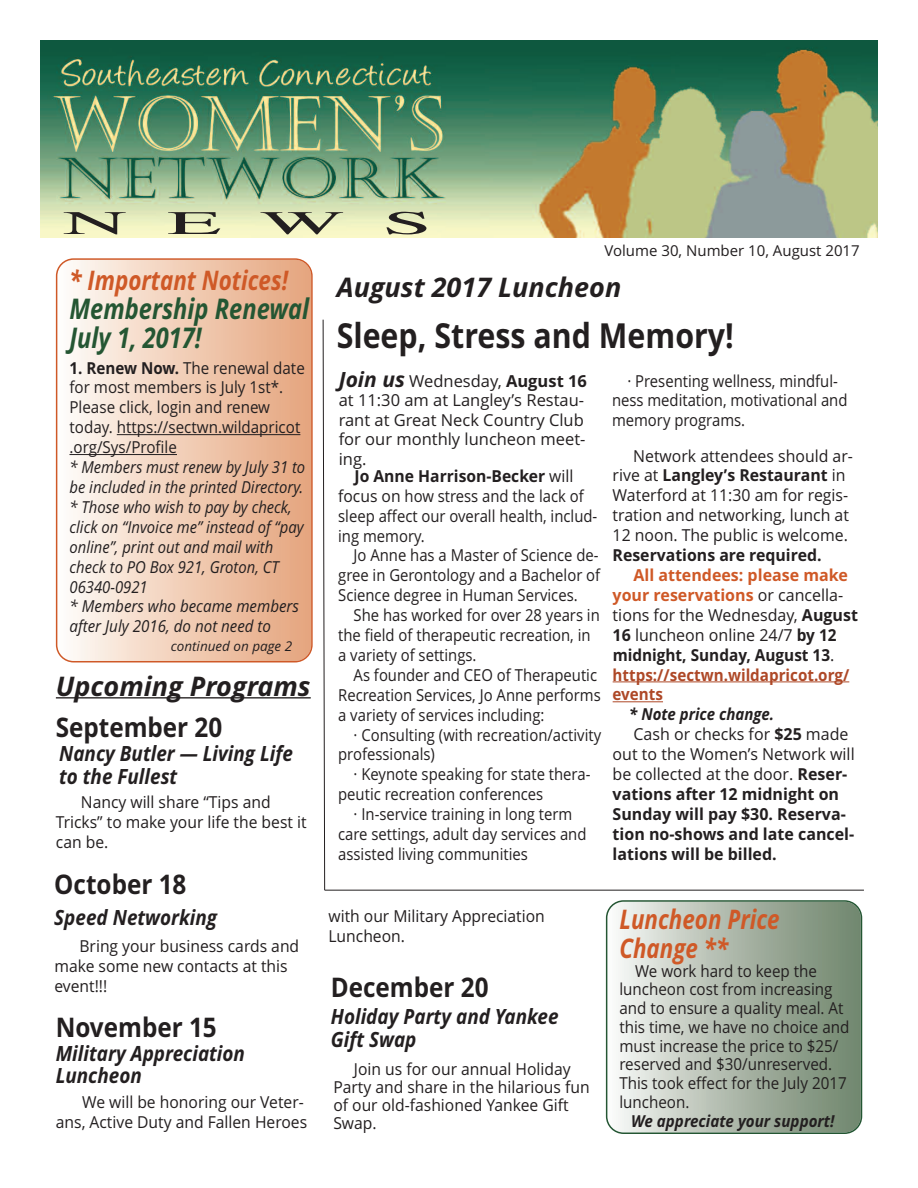
<style>
.page{position:relative;width:918px;height:1188px;background:#fff}
.page>*{position:absolute;margin:0;border:0;box-sizing:border-box;transform-origin:0 0}
.t1{font:700 34.5px "Open Sans";color:#231f20;scale:.88 1}
.t2{font:33px "Times";color:#231f20;scale:2.7 1}
.t3{font:italic 700 28.5px/29.4px "Open Sans";color:#245633;scale:.83 1}
.t4{font:700 27px "Open Sans";color:#231f20;scale:.9 1}
.t5{font:italic 700 27px/29.4px "Open Sans";color:#cf5927;scale:.83 1}
.t6{font:italic 700 27px "Open Sans";color:#231f20}
.t7{font:italic 700 21px/22.5px "Open Sans";color:#231f20;scale:.9 1}
.t8{font:16.5px/20px "Open Sans";color:#231f20;scale:.9 1}
.t9{font:16.5px/20px "Open Sans";color:#231f20;scale:.95 1}
.t10{font:16.5px/20px "Open Sans";color:#231f20}
.t11{font:16.5px/18.8px "Open Sans";color:#231f20;scale:.92 1}
.t12{font:italic 16.5px/20px "Open Sans";color:#231f20;scale:.9 1}
.t13{font:16.5px/20px "Open Sans";color:#231f20;scale:.96 1}
.t14{font:700 16.5px "Open Sans";color:#231f20}
.t15{font:700 16.5px "Open Sans";color:#231f20;scale:.96 1}
.t16{font:italic 700 16.5px "Open Sans";color:#231f20;scale:.92 1}
.t17{font:italic 700 16.5px "Open Sans";color:#231f20;scale:.91 1}
.t18{font:15px "Open Sans";color:#231f20}
.t19{font:italic 13.5px "Open Sans";color:#231f20}
.s1{font-weight:700}
.s2{font-weight:700;font-style:italic;font-size:21px}
.s3{font-weight:700;color:#cf5927}
.s4{font-weight:700;color:#ae4827}
</style>
<div class="page">
<svg style="left:56px;top:258px;width:257px;height:404px;background:#f0cdb7"></svg>
<svg style="left:606px;top:900px;width:256px;height:234px;background:#adb9ab"></svg>
<img style="left:40px;top:40px;width:838px;height:198px">
<hr style="left:325px;top:890px;width:539px;height:1px;background:#231f20">
<hr style="left:56px;top:697px;width:255px;height:2px;background:#231f20">
<svg style="left:322px;top:319px;width:3px;height:572px"></svg>
<hr style="left:613px;top:681px;width:236px;height:1px;background:#ae4827">
<hr style="left:613px;top:701px;width:50px;height:1px;background:#ae4827">
<hr style="left:117px;top:434px;width:183px;height:1px;background:#231f20">
<hr style="left:70px;top:454px;width:107px;height:1px;background:#231f20">
<h2 class="t2" style="left:63px;top:203px;width:138px">NEWS</h2>
<p class="t18" style="left:604px;top:242px;width:257px">Volume 30, Number 10, August 2017</p>
<h3 class="t5" style="left:69px;top:266px;width:265px">* Important Notices!</h3>
<h3 class="t3" style="left:69px;top:294px;width:290px">Membership Renewal<br>July 1, 2017!</h3>
<p class="t11" style="left:70px;top:358px;width:257px;line-height:20px"><span class="s1">1. Renew Now.</span> The renewal date for most members is July 1st*.<br>Please click, login and renew today. https://sectwn.wildapricot .org/Sys/Profile</p>
<p class="t12" style="left:70px;top:457px;width:263px">* Members must renew by July 31 to be included in the printed Directory. * Those who wish to pay by check, click on “Invoice me” instead of “pay online”, print out and mail with check to PO Box 921, Groton, CT<br>06340-0921<br>* Members who became members after July 2016, do not need to</p>
<p class="t19" style="left:171px;top:638px;width:123px">continued on page 2</p>
<h3 class="t6" style="left:56px;top:671px;width:256px">Upcoming Programs</h3>
<h3 class="t4" style="left:56px;top:712px;width:187px">September 20</h3>
<p class="t7" style="left:59px;top:743px;width:261px">Nancy Butler — Living Life to the Fullest</p>
<p class="t9" style="left:56px;top:792px;width:265px;text-indent:25px">Nancy will share “Tips and<br>Tricks” to make your life the best it can be.</p>
<h3 class="t4" style="left:54px;top:869px;width:148px">October 18</h3>
<p class="t7" style="left:54px;top:907px;width:183px">Speed Networking</p>
<p class="t9" style="left:54px;top:936px;width:259px;text-indent:25px">Bring your business cards and make some new contacts at this event!!!</p>
<h3 class="t4" style="left:56px;top:1012px;width:181px">November 15</h3>
<p class="t7" style="left:56px;top:1042px;width:212px">Military Appreciation<br>Luncheon</p>
<p class="t9" style="left:56px;top:1092px;width:266px;line-height:20.5px;text-align:right">We will be honoring our Veter&shy;ans, Active Duty and Fallen Heroes</p>
<h3 class="t6" style="left:337px;top:272px;width:286px">August 2017 Luncheon</h3>
<h1 class="t1" style="left:337px;top:316px;width:453px">Sleep, Stress and Memory!</h1>
<p class="t10" style="left:339px;top:371px;width:250px;line-height:19.5px"><span class="s2">Join us</span> Wednesday, <span class="s1">August 16 </span>at 11:30 am at Langley’s Restau&shy;rant at Great Neck Country Club for our monthly luncheon meet&shy;ing.</p>
<p class="t9" style="left:338px;top:466px;width:274px;text-indent:16px"><span class="s1">Jo Anne Harrison-Becker</span> will focus on how stress and the lack of sleep affect our overall health, includ&shy;ing memory.</p>
<p class="t8" style="left:338px;top:546px;width:293px;text-align:justify;text-indent:15px">Jo Anne has a Master of Science de&shy;gree in Gerontology and a Bachelor of Science degree in Human Services.</p>
<p class="t8" style="left:338px;top:605px;width:292px;text-indent:15px">She has worked for over 28 years in the field of therapeutic recreation, in a variety of settings.</p>
<p class="t8" style="left:338px;top:665px;width:293px;text-indent:15px">As founder and CEO of Therapeutic<br>Recreation Services, Jo Anne performs a variety of services including:</p>
<p class="t8" style="left:338px;top:725px;width:294px;text-indent:15px">· Consulting (with recreation/activity professionals)</p>
<p class="t8" style="left:338px;top:765px;width:282px;text-indent:15px">· Keynote speaking for state thera&shy;peutic recreation conferences</p>
<p class="t8" style="left:338px;top:805px;width:277px;text-indent:15px">· In-service training in long term care settings, adult day services and assisted living communities</p>
<p class="t8" style="left:612px;top:371px;width:263px;text-indent:15px">· Presenting wellness, mindful&shy;ness meditation, motivational and memory programs.</p>
<p class="t13" style="left:613px;top:446px;width:252px;text-indent:21px">Network attendees should ar&shy;rive at <span class="s1">Langley’s Restaurant</span> in<br>Waterford at 11:30 am for regis&shy;tration and networking, lunch at<br>12 noon. The public is welcome.</p>
<p class="t15" style="left:613px;top:546px;width:219px">Reservations are required.</p>
<p class="t10" style="left:613px;top:565px;width:247px;text-indent:21px"><span class="s3">All attendees: please make your reservations</span> or cancella&shy;tions for the Wednesday, <span class="s1">August<br>16</span> luncheon online 24/7 <span class="s1">by 12 midnight, Sunday, August 13</span>. <span class="s4">https://sectwn.wildapricot.org/ events</span></p>
<p class="t17" style="left:629px;top:705px;width:161px">* Note price change.</p>
<p class="t10" style="left:633px;top:725px;width:217px">Cash or checks for <span class="s1">$25</span> made</p>
<p class="t10" style="left:613px;top:744px;width:244px">out to the Women’s Network will</p>
<p class="t10" style="left:613px;top:764px;width:236px">be collected at the door. <span class="s1">Reser-</span></p>
<p class="t14" style="left:613px;top:785px;width:228px">vations after 12 midnight on</p>
<p class="t14" style="left:613px;top:805px;width:235px">Sunday will pay $30. Reserva-</p>
<p class="t14" style="left:613px;top:824px;width:243px">tion no-shows and late cancel-</p>
<p class="t14" style="left:613px;top:844px;width:166px">lations will be billed.</p>
<p class="t9" style="left:329px;top:906px;width:229px">with our Military Appreciation<br>Luncheon.</p>
<h3 class="t4" style="left:331px;top:972px;width:177px">December 20</h3>
<p class="t7" style="left:331px;top:1006px;width:255px">Holiday Party and Yankee<br>Gift Swap</p>
<p class="t9" style="left:333px;top:1061px;width:271px;line-height:18px;text-indent:21px">Join us for our annual Holiday<br>Party and share in the hilarious fun of our old-fashioned Yankee Gift<br>Swap.</p>
<h3 class="t5" style="left:619px;top:905px;width:195px">Luncheon Price<br>Change **</h3>
<p class="t11" style="left:619px;top:962px;width:252px;text-indent:16px">We work hard to keep the luncheon cost from increasing and to ensure a quality meal. At this time, we have no choice and must increase the price to $25/ reserved and $30/unreserved.<br>This took effect for the July 2017 luncheon.</p>
<p class="t16" style="left:631px;top:1111px;width:222px">We appreciate your support!</p>
</div>
